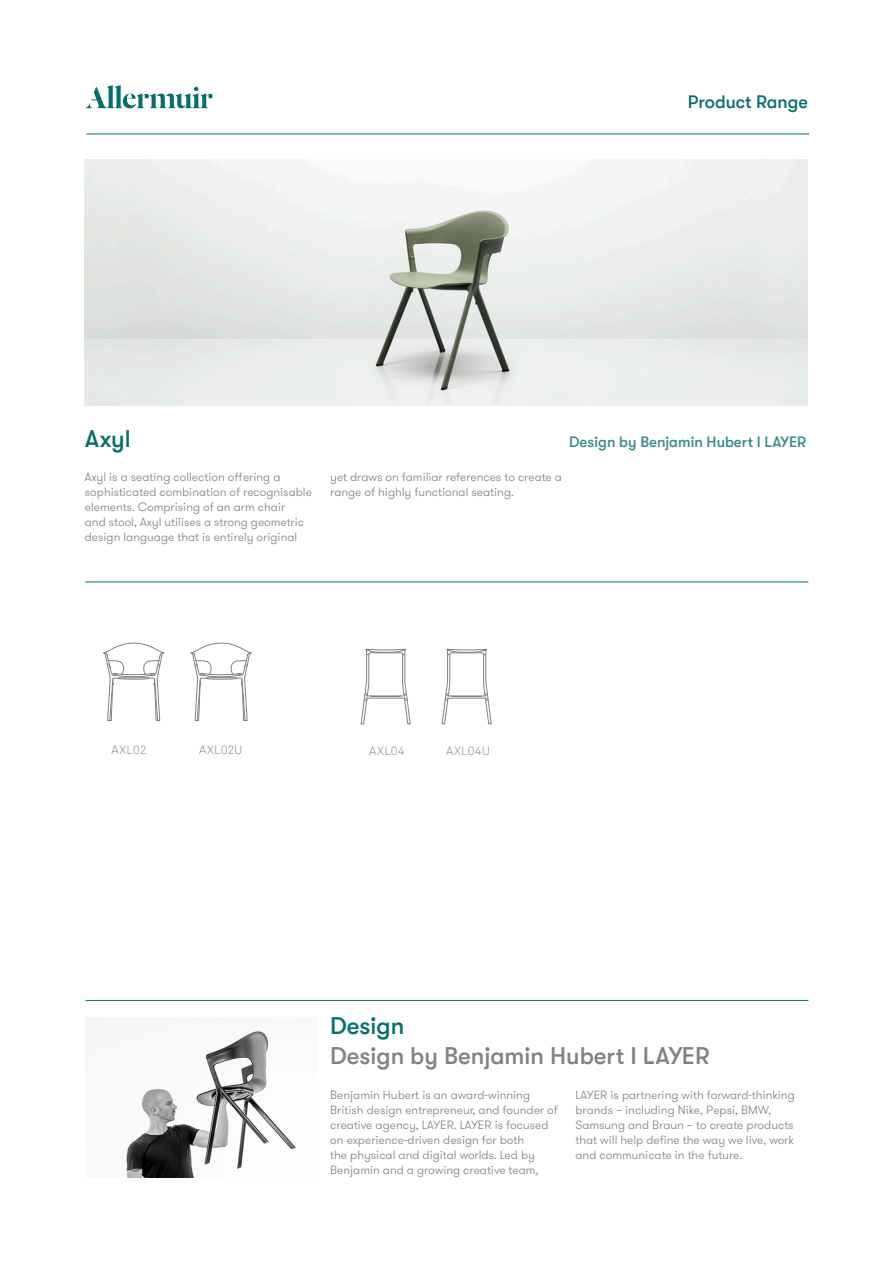
<style>
.page{position:relative;width:893px;height:1263px;background:#fff}
.page>*{position:absolute;margin:0;border:0;box-sizing:border-box;transform-origin:0 0}
.t1{font:500 24px/30px "GT Walsheim";color:#808285}
.t2{font:500 24px "GT Walsheim";color:#086e6b}
.t3{font:500 18px "GT Walsheim";color:#086e6b}
.t4{font:500 15px "GT Walsheim";color:#398b89}
.t5{font:300 12px/15px "GT Walsheim";color:#808285}
.t6{font:300 12px "Akkurat";letter-spacing:.015em;color:#808285}
.s1{color:#086e6b}
</style>
<div class="page">
<hr style="left:86px;top:134px;width:723px;height:1px;background:#086e6b">
<svg style="left:103px;top:643px;width:61px;height:78px"></svg>
<svg style="left:190px;top:643px;width:62px;height:78px"></svg>
<svg style="left:361px;top:648px;width:50px;height:76px"></svg>
<svg style="left:441px;top:648px;width:51px;height:76px"></svg>
<img style="left:85px;top:159px;width:723px;height:246px">
<svg style="left:85px;top:85px;width:128px;height:23px"></svg>
<hr style="left:86px;top:1000px;width:722px;height:1px;background:#086e6b">
<hr style="left:86px;top:582px;width:722px;height:1px;background:#086e6b">
<img style="left:126px;top:1031px;width:170px;height:147px">
<p class="t3" style="left:688px;top:92px;width:122px">Product Range</p>
<p class="t2" style="left:85px;top:426px;width:47px">Axyl</p>
<p class="t4" style="left:569px;top:434px;width:239px">Design by Benjamin Hubert I LAYER</p>
<p class="t5" style="left:85px;top:470px;width:229px">Axyl is a seating collection offering a sophisticated combination of recognisable elements. Comprising of an arm chair<br>and stool, Axyl utilises a strong geometric design language that is entirely original</p>
<p class="t5" style="left:330px;top:470px;width:233px">yet draws on familiar references to create a range of highly functional seating.</p>
<p class="t6" style="left:112px;top:743px;width:37px">AXL02</p>
<p class="t6" style="left:199px;top:743px;width:45px">AXL02U</p>
<p class="t6" style="left:369px;top:743px;width:37px">AXL04</p>
<p class="t6" style="left:446px;top:743px;width:45px">AXL04U</p>
<p class="t1" style="left:330px;top:1011px;width:381px"><span class="s1">Design<br></span>Design by Benjamin Hubert I LAYER</p>
<p class="t5" style="left:330px;top:1088px;width:229px">Benjamin Hubert is an award-winning British design entrepreneur, and founder of creative agency, LAYER. LAYER is focused on experience-driven design for both<br>the physical and digital worlds. Led by Benjamin and a growing creative team,</p>
<p class="t5" style="left:575px;top:1088px;width:221px">LAYER is partnering with forward-thinking brands – including Nike, Pepsi, BMW, Samsung and Braun – to create products that will help define the way we live, work and communicate in the future.</p>
</div>
